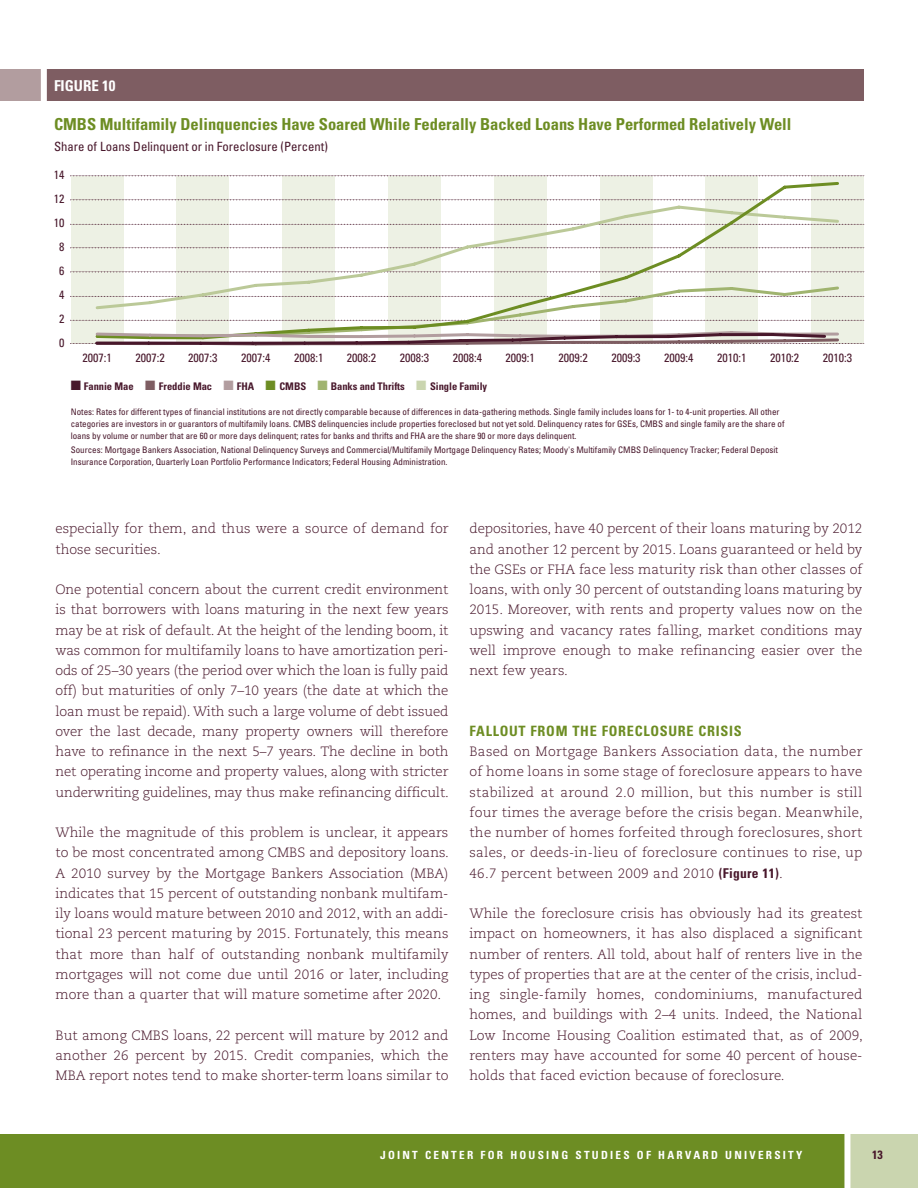
<style>
.page{position:relative;width:918px;height:1188px;background:#fff}
.page>*{position:absolute;margin:0;border:0;box-sizing:border-box;transform-origin:0 0}
.t1{font:700 condensed 16.5px "Univers LT Std";color:#6d8d23}
.t2{font:700 condensed 15px "Univers LT Std";color:#fff}
.t3{font:700 condensed 14.25px "Univers LT Std";letter-spacing:.05em;color:#6d8d23}
.t4{font:300 13.5px/20.2px "Caecilia LT Std";color:#48172b;text-align:justify}
.t5{font:condensed 12.75px "Univers LT Std";color:#48172b}
.t6{font:condensed 12px/24px "Univers LT Std";color:#48172b;text-align:center}
.t7{font:700 condensed 12px "Univers LT Std";color:#48172b}
.t8{font:700 condensed 11.25px "Univers LT Std";letter-spacing:.2em;color:#fff}
.t9{font:700 condensed 10.5px "Univers LT Std";letter-spacing:-.005em;color:#48172b}
.t10{font:condensed 9px/12px "Univers LT Std";color:#48172b}
.s1{color:#7e5d62}
.s2{color:#b29d9f}
.s3{color:#6d8d23}
.s4{color:#a0b46f}
.s5{color:#cad5af}
.s6{font-family:"Univers LT Std";font-weight:700;font-stretch:condensed}
</style>
<div class="page">
<div style="left:0;top:1134px;width:918px;height:54px;background:#6d8d23"></div>
<div style="left:846px;top:1134px;width:72px;height:54px;background:#cad5af"></div>
<div style="left:844px;top:1129px;width:6px;height:59px;background:#fff"></div>
<div style="left:71px;top:176px;width:53px;height:168px;background:#edf1e4"></div>
<div style="left:176px;top:176px;width:53px;height:168px;background:#edf1e4"></div>
<div style="left:282px;top:176px;width:53px;height:168px;background:#edf1e4"></div>
<div style="left:388px;top:176px;width:53px;height:168px;background:#edf1e4"></div>
<div style="left:494px;top:176px;width:53px;height:168px;background:#edf1e4"></div>
<div style="left:600px;top:176px;width:52px;height:168px;background:#edf1e4"></div>
<div style="left:705px;top:176px;width:53px;height:168px;background:#edf1e4"></div>
<div style="left:811px;top:176px;width:53px;height:168px;background:#edf1e4"></div>
<svg style="left:73px;top:200px;width:791px;height:1px"></svg>
<svg style="left:73px;top:272px;width:791px;height:1px"></svg>
<svg style="left:71px;top:224px;width:794px;height:1px"></svg>
<svg style="left:71px;top:247px;width:794px;height:1px"></svg>
<svg style="left:71px;top:175px;width:794px;height:1px"></svg>
<svg style="left:94px;top:180px;width:747px;height:105px"></svg>
<svg style="left:71px;top:285px;width:794px;height:61px"></svg>
<div style="left:0;top:69px;width:864px;height:31px;background:#7e5d62"></div>
<div style="left:0;top:69px;width:43px;height:31px;background:#b29d9f"></div>
<div style="left:41px;top:69px;width:6px;height:37px;background:#fff"></div>
<p class="t2" style="left:54px;top:77px;width:63px">FIGURE 10</p>
<p class="t1" style="left:54px;top:114px;width:739px">CMBS MULTIFAMILY DELINQUENCIES HAVE SOARED WHILE FEDERALLY BACKED LOANS HAVE PERFORMED RELATIVELY WELL</p>
<p class="t5" style="left:54px;top:138px;width:276px">Share of Loans Delinquent or in Foreclosure (Percent)</p>
<p class="t6" style="left:54px;top:163px;width:12px">14<br>12<br>10<br>8<br>6<br>4<br>2<br>0</p>
<p class="t6" style="left:83px;top:346px;width:31px">2007:1</p>
<p class="t6" style="left:135px;top:346px;width:31px">2007:2</p>
<p class="t6" style="left:188px;top:346px;width:31px">2007:3</p>
<p class="t6" style="left:241px;top:346px;width:31px">2007:4</p>
<p class="t6" style="left:294px;top:346px;width:31px">2008:1</p>
<p class="t6" style="left:347px;top:346px;width:31px">2008:2</p>
<p class="t6" style="left:400px;top:346px;width:31px">2008:3</p>
<p class="t6" style="left:453px;top:346px;width:31px">2008:4</p>
<p class="t6" style="left:506px;top:346px;width:31px">2009:1</p>
<p class="t6" style="left:558px;top:346px;width:31px">2009:2</p>
<p class="t6" style="left:611px;top:346px;width:31px">2009:3</p>
<p class="t6" style="left:664px;top:346px;width:31px">2009:4</p>
<p class="t6" style="left:717px;top:346px;width:31px">2010:1</p>
<p class="t6" style="left:770px;top:346px;width:31px">2010:2</p>
<p class="t6" style="left:823px;top:346px;width:31px">2010:3</p>
<p class="t9" style="left:71px;top:380px;width:418px">■ FANNIE MAE <span class="s1">■</span> FREDDIE MAC <span class="s2">■</span> FHA <span class="s3">■</span> CMBS <span class="s4">■</span> BANKS AND THRIFTS <span class="s5">■</span> SINGLE FAMILY</p>
<p class="t10" style="left:71px;top:406px;width:715px">Notes: Rates for different types of financial institutions are not directly comparable because of differences in data-gathering methods. Single family includes loans for 1- to 4-unit properties. All other categories are investors in or guarantors of multifamily loans. CMBS delinquencies include properties foreclosed but not yet sold. Delinquency rates for GSEs, CMBS and single family are the share of loans by volume or number that are 60 or more days delinquent; rates for banks and thrifts and FHA are the share 90 or more days delinquent.</p>
<p class="t10" style="left:71px;top:443px;width:709px">Sources: Mortgage Bankers Association, National Delinquency Surveys and Commercial/Multifamily Mortgage Delinquency Rates; Moody's Multifamily CMBS Delinquency Tracker; Federal Deposit<br>Insurance Corporation, Quarterly Loan Portfolio Performance Indicators; Federal Housing Administration.</p>
<p class="t4" style="left:56px;top:519px;width:395px">especially for them, and thus were a source of demand for those securities.</p>
<p class="t4" style="left:56px;top:580px;width:395px">One potential concern about the current credit environment is that borrowers with loans maturing in the next few years may be at risk of default. At the height of the lending boom, it was common for multifamily loans to have amortization peri&shy;ods of 25–30 years (the period over which the loan is fully paid off) but maturities of only 7–10 years (the date at which the loan must be repaid). With such a large volume of debt issued over the last decade, many property owners will therefore have to refinance in the next 5–7 years. The decline in both net operating income and property values, along with stricter underwriting guidelines, may thus make refinancing difficult.</p>
<p class="t4" style="left:56px;top:823px;width:395px">While the magnitude of this problem is unclear, it appears to be most concentrated among CMBS and depository loans.<br>A 2010 survey by the Mortgage Bankers Association (MBA) indicates that 15 percent of outstanding nonbank multifam&shy;ily loans would mature between 2010 and 2012, with an addi&shy;tional 23 percent maturing by 2015. Fortunately, this means that more than half of outstanding nonbank multifamily mortgages will not come due until 2016 or later, including more than a quarter that will mature sometime after 2020.</p>
<p class="t4" style="left:56px;top:1025px;width:395px">But among CMBS loans, 22 percent will mature by 2012 and another 26 percent by 2015. Credit companies, which the MBA report notes tend to make shorter-term loans similar to</p>
<p class="t4" style="left:469px;top:519px;width:395px">depositories, have 40 percent of their loans maturing by 2012 and another 12 percent by 2015. Loans guaranteed or held by the GSEs or FHA face less maturity risk than other classes of loans, with only 30 percent of outstanding loans maturing by 2015. Moreover, with rents and property values now on the upswing and vacancy rates falling, market conditions may well improve enough to make refinancing easier over the next few years.</p>
<p class="t3" style="left:469px;top:722px;width:274px">FALLOUT FROM THE FORECLOSURE CRISIS</p>
<p class="t4" style="left:469px;top:742px;width:395px">Based on Mortgage Bankers Association data, the number of home loans in some stage of foreclosure appears to have stabilized at around 2.0 million, but this number is still four times the average before the crisis began. Meanwhile, the number of homes forfeited through foreclosures, short sales, or deeds-in-lieu of foreclosure continues to rise, up 46.7 percent between 2009 and 2010 <span class="s6">(FIGURE 11)</span>.</p>
<p class="t4" style="left:469px;top:904px;width:395px">While the foreclosure crisis has obviously had its greatest impact on homeowners, it has also displaced a significant number of renters. All told, about half of renters live in the types of properties that are at the center of the crisis, includ&shy;ing single-family homes, condominiums, manufactured homes, and buildings with 2–4 units. Indeed, the National Low Income Housing Coalition estimated that, as of 2009, renters may have accounted for some 40 percent of house&shy;holds that faced eviction because of foreclosure.</p>
<p class="t8" style="left:380px;top:1148px;width:424px">JOI NT CENTER FOR HOUSI NG STUDI ES OF HAR VAR D U NI VER SI TY</p>
<p class="t7" style="left:872px;top:1148px;width:12px">13</p>
</div>
